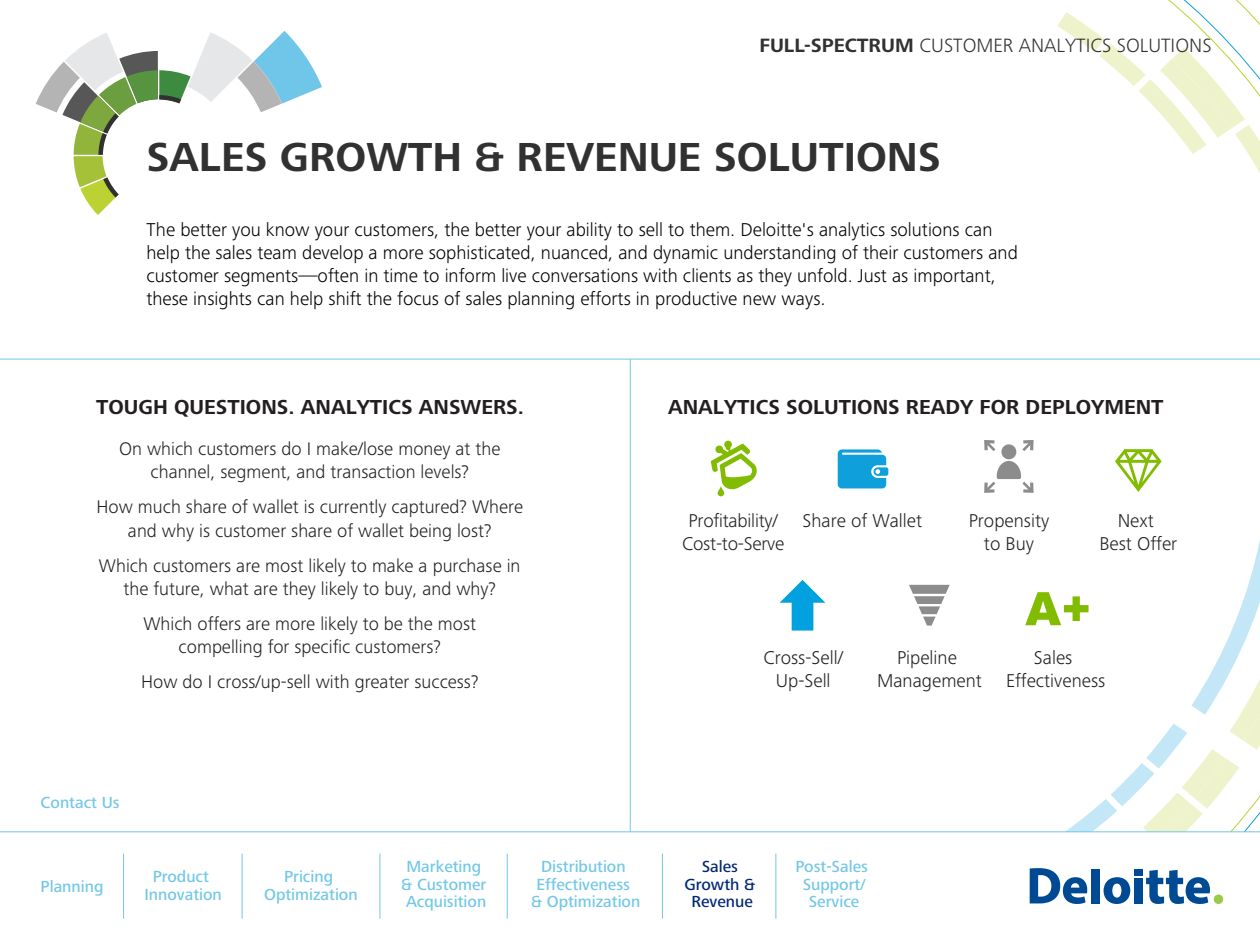
<style>
.page{position:relative;width:1260px;height:945px;background:#fff}
.page>*{position:absolute;margin:0;border:0;box-sizing:border-box;transform-origin:0 0}
.t1{font:700 42px "Frutiger Next Pro";color:#313131}
.t2{font:700 21px "Frutiger Next Pro";color:#231f20}
.t3{font:300 19.95px "Frutiger Next Pro";color:#313131}
.t4{font:300 19.25px/23.1px "Frutiger Next Pro";color:#000}
.t5{font:300 19.25px/23.1px "Frutiger Next Pro";color:#231f20;text-align:center}
.t6{font:300 18.9px/23.1px "Frutiger Next Pro";color:#231f20;text-align:center}
.t7{font:500 16.62px/17.5px "Frutiger Next Pro";color:#72c7e7;text-align:center}
.t8{font:500 16.62px/17.5px "Frutiger Next Pro";color:#002776;text-align:center}
.s1{font-weight:700}
</style>
<div class="page">
<hr style="left:630px;top:359px;width:1px;height:501px;background:#72c7e7">
<svg style="left:1057px;top:12px;width:203px;height:161px"></svg>
<hr style="left:1px;top:359px;width:1259px;height:1px;background:#72c7e7">
<svg style="left:36px;top:31px;width:286px;height:184px"></svg>
<svg style="left:1px;top:831px;width:872px;height:88px"></svg>
<hr style="left:123px;top:854px;width:1px;height:65px;background:#72c7e7">
<hr style="left:242px;top:854px;width:1px;height:65px;background:#72c7e7">
<hr style="left:380px;top:854px;width:1px;height:65px;background:#72c7e7">
<hr style="left:507px;top:854px;width:1px;height:65px;background:#72c7e7">
<hr style="left:662px;top:854px;width:1px;height:65px;background:#72c7e7">
<hr style="left:775px;top:854px;width:1px;height:65px;background:#72c7e7">
<svg style="left:711px;top:440px;width:46px;height:56px"></svg>
<svg style="left:838px;top:449px;width:50px;height:39px;background:#32aee0"></svg>
<div style="left:1001px;top:444px;width:15px;height:15px;background:#8c8c8c;border-radius:50%"></div>
<svg style="left:1022px;top:440px;width:12px;height:11px"></svg>
<svg style="left:984px;top:440px;width:11px;height:11px"></svg>
<svg style="left:984px;top:461px;width:50px;height:32px"></svg>
<svg style="left:1115px;top:449px;width:47px;height:43px"></svg>
<svg style="left:873px;top:540px;width:387px;height:364px"></svg>
<svg style="left:780px;top:580px;width:45px;height:51px"></svg>
<p class="t3" style="left:759px;top:34px;width:454px"><span class="s1">FULL-SPECTRUM</span> CUSTOMER ANALYTICS SOLUTIONS</p>
<h1 class="t1" style="left:146px;top:133px;width:796px">SALES GROWTH &amp; REVENUE SOLUTIONS</h1>
<p class="t4" style="left:146px;top:218px;width:873px">The better you know your customers, the better your ability to sell to them. Deloitte's analytics solutions can help the sales team develop a more sophisticated, nuanced, and dynamic understanding of their customers and customer segments—often in time to inform live conversations with clients as they unfold. Just as important, these insights can help shift the focus of sales planning efforts in productive new ways.</p>
<p class="t2" style="left:96px;top:395px;width:429px">TOUGH QUESTIONS. ANALYTICS ANSWERS.</p>
<p class="t2" style="left:668px;top:395px;width:497px">ANALYTICS SOLUTIONS READY FOR DEPLOYMENT</p>
<p class="t6" style="left:119px;top:438px;width:383px">On which customers do I make/lose money at the channel, segment, and transaction levels?</p>
<p class="t6" style="left:97px;top:496px;width:428px">How much share of wallet is currently captured? Where and why is customer share of wallet being lost?</p>
<p class="t6" style="left:99px;top:554px;width:423px">Which customers are most likely to make a purchase in the future, what are they likely to buy, and why?</p>
<p class="t6" style="left:144px;top:612px;width:334px">Which offers are more likely to be the most compelling for specific customers?</p>
<p class="t6" style="left:141px;top:670px;width:339px">How do I cross/up-sell with greater success?</p>
<p class="t7" style="left:41px;top:794px;width:81px">Contact Us</p>
<p class="t7" style="left:41px;top:877px;width:64px">Planning</p>
<p class="t7" style="left:144px;top:868px;width:79px">Product<br>Innovation</p>
<p class="t7" style="left:264px;top:868px;width:95px">Pricing<br>Optimization</p>
<p class="t7" style="left:401px;top:858px;width:87px">Marketing &amp; Customer<br>Acquisition</p>
<p class="t7" style="left:531px;top:858px;width:111px">Distribution<br>Effectiveness<br>&amp; Optimization</p>
<p class="t5" style="left:682px;top:509px;width:104px">Profitability/<br>Cost-to-Serve</p>
<p class="t5" style="left:969px;top:509px;width:82px">Propensity to Buy</p>
<p class="t5" style="left:1099px;top:509px;width:79px">Next<br>Best Offer</p>
<p class="t5" style="left:802px;top:509px;width:121px">Share of Wallet</p>
<p class="t5" style="left:763px;top:646px;width:82px">Cross-Sell/<br>Up-Sell</p>
<p class="t5" style="left:1006px;top:646px;width:101px">Sales<br>Effectiveness</p>
<p class="t5" style="left:877px;top:646px;width:106px">Pipeline<br>Management</p>
<p class="t8" style="left:684px;top:858px;width:72px">Sales<br>Growth &amp;<br>Revenue</p>
<p class="t7" style="left:796px;top:858px;width:74px">Post-Sales<br>Support/<br>Service</p>
</div>
